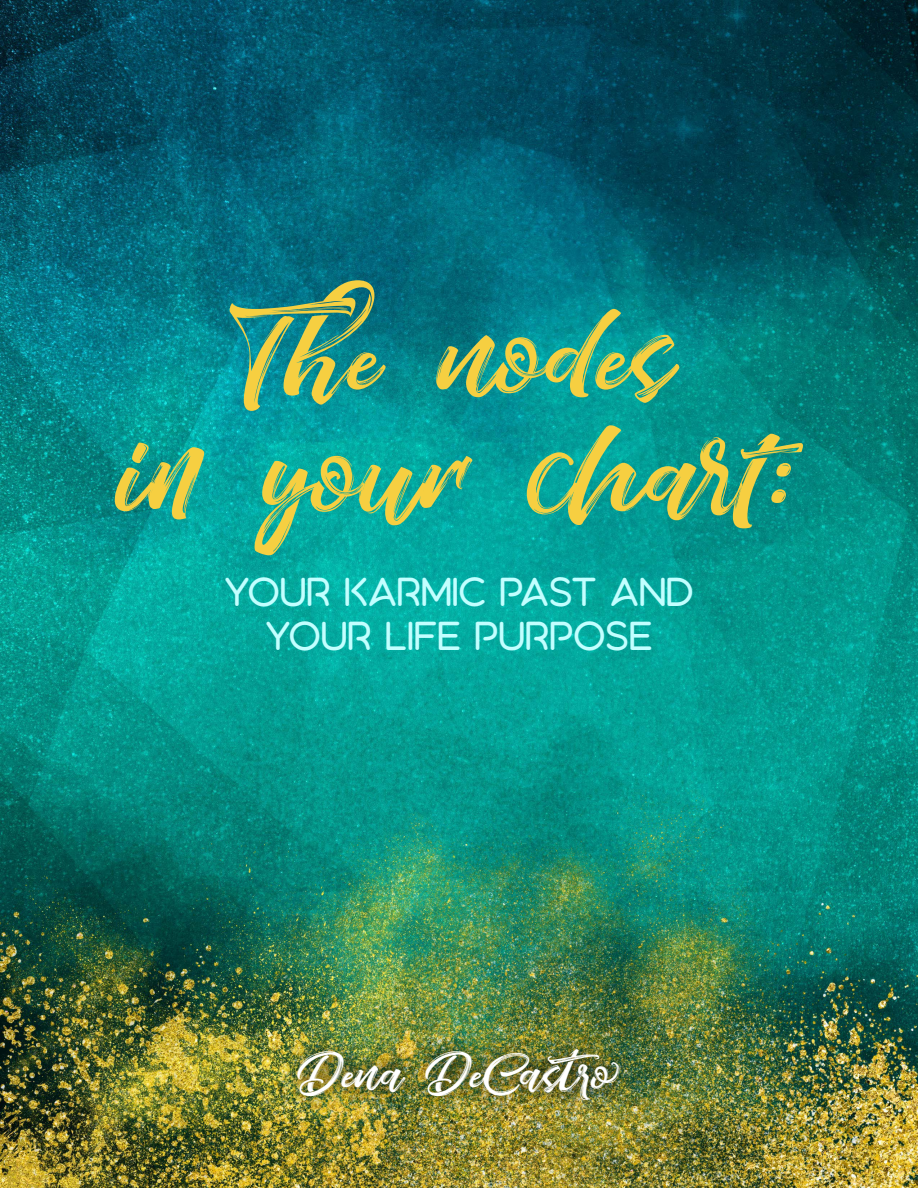
<style>
.page{position:relative;width:918px;height:1188px;background:#fff}
.page>*{position:absolute;margin:0;border:0;box-sizing:border-box;transform-origin:0 0}
.t1{font:117px/118.5px "Last Night";color:#f6cf41;text-align:center}
.t2{font:47.1px "Last Night";color:#fff}
.t3{font:36px/43.2px "Aquatico";color:#c2ffff;text-align:center}
</style>
<div class="page">
<img style="left:0;top:0;width:918px;height:1188px">
<img style="left:278px;top:1030px;width:361px;height:89px">
<h1 class="t1" style="left:119px;top:297px;width:680px">The nodes<br>in your chart:</h1>
<p class="t3" style="left:224px;top:576px;width:471px">YOUR KARMIC PAST AND<br>YOUR LIFE PURPOSE</p>
<h2 class="t2" style="left:298px;top:1046px;width:323px">Dena DeCastro</h2>
</div>
